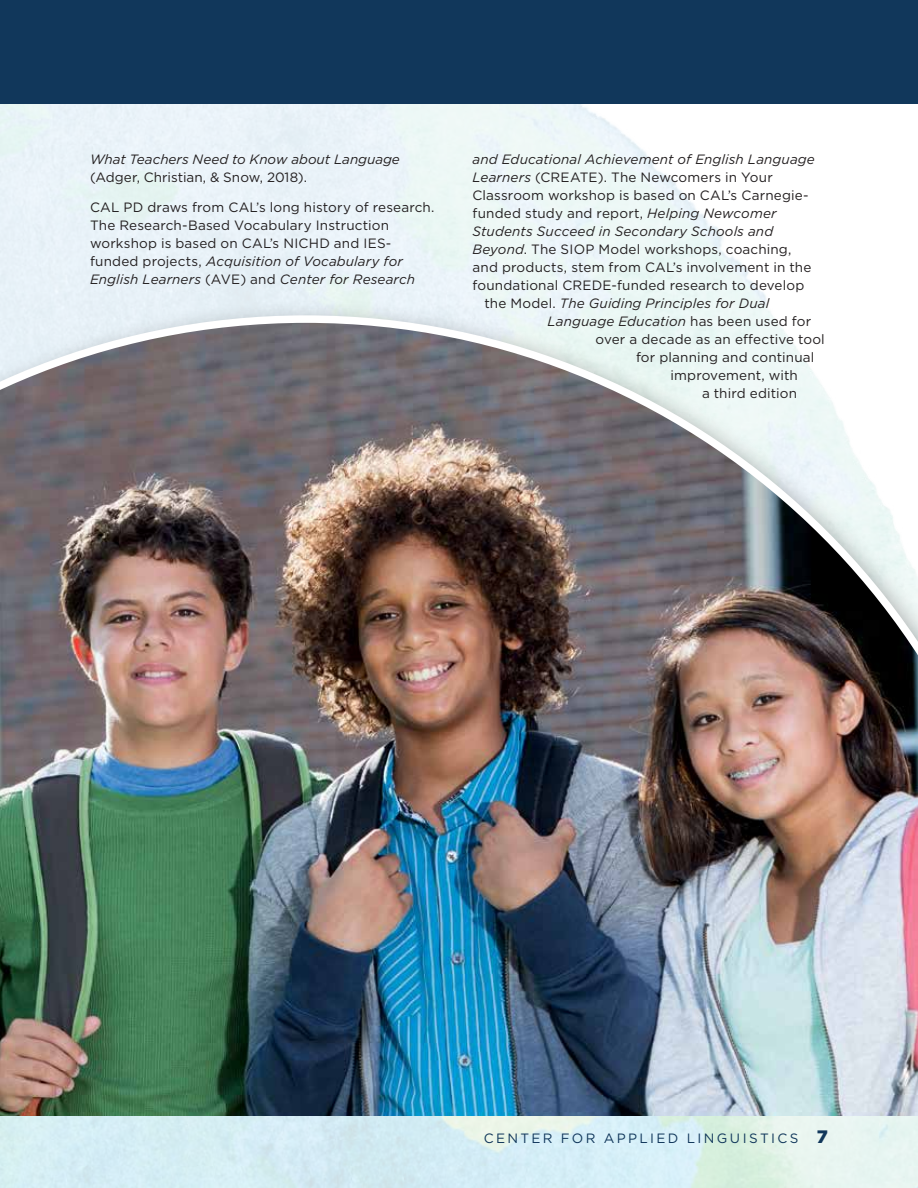
<style>
.page{position:relative;width:918px;height:1188px;background:#fff}
.page>*{position:absolute;margin:0;border:0;box-sizing:border-box;transform-origin:0 0}
.t1{font:13.5px/18px "Gotham";letter-spacing:.01em;color:#231f20}
.t2{font:italic 13.5px "Gotham";letter-spacing:.01em;color:#231f20}
.t3{font:13.5px "Gotham";letter-spacing:.175em;color:#11375b}
.s1{font-style:italic}
.s2{font-style:normal}
.s3{font-weight:900;font-size:18px}
</style>
<div class="page">
<img style="left:0;top:315px;width:918px;height:801px">
<div style="left:0;top:0;width:918px;height:104px;background:#11375b"></div>
<svg style="left:0;top:1116px;width:918px;height:72px;fill:#d6eff3"></svg>
<p class="t2" style="left:90px;top:150px;width:311px">What Teachers Need to Know about Language</p>
<p class="t1" style="left:90px;top:168px;width:216px">(Adger, Christian, &amp; Snow, 2018).</p>
<p class="t1" style="left:90px;top:198px;width:344px">CAL PD draws from CAL’s long history of research.<br>The Research-Based Vocabulary Instruction workshop is based on CAL’s NICHD and IES&shy;funded projects, <span class="s1">Acquisition of Vocabulary for English Learners</span> (AVE) and <span class="s1">Center for Research</span></p>
<p class="t2" style="left:472px;top:150px;width:344px">and Educational Achievement of English Language</p>
<p class="t1" style="left:472px;top:168px;width:302px"><span class="s1">Learners</span> (CREATE). The Newcomers in Your</p>
<p class="t1" style="left:472px;top:186px;width:338px">Classroom workshop is based on CAL’s Carnegie-</p>
<p class="t1" style="left:472px;top:204px;width:306px">funded study and report, <span class="s1">Helping Newcomer</span></p>
<p class="t2" style="left:472px;top:222px;width:302px">Students Succeed in Secondary Schools and</p>
<p class="t1" style="left:472px;top:240px;width:321px"><span class="s1">Beyond</span>. The SIOP Model workshops, coaching,</p>
<p class="t1" style="left:472px;top:258px;width:341px">and products, stem from CAL’s involvement in the</p>
<p class="t1" style="left:472px;top:276px;width:333px">foundational CREDE-funded research to develop</p>
<p class="t2" style="left:484px;top:294px;width:286px"><span class="s2">the Model.</span> The Guiding Principles for Dual</p>
<p class="t2" style="left:548px;top:312px;width:265px">Language Education <span class="s2">has been used for</span></p>
<p class="t1" style="left:596px;top:330px;width:231px">over a decade as an effective tool</p>
<p class="t1" style="left:636px;top:348px;width:180px">for planning and continual</p>
<p class="t1" style="left:671px;top:366px;width:129px">improvement, with</p>
<p class="t1" style="left:702px;top:384px;width:96px">a third edition</p>
<p class="t3" style="left:484px;top:1130px;width:346px">CENTER FOR APPLIED LINGUISTICS <span class="s3">7</span></p>
</div>
